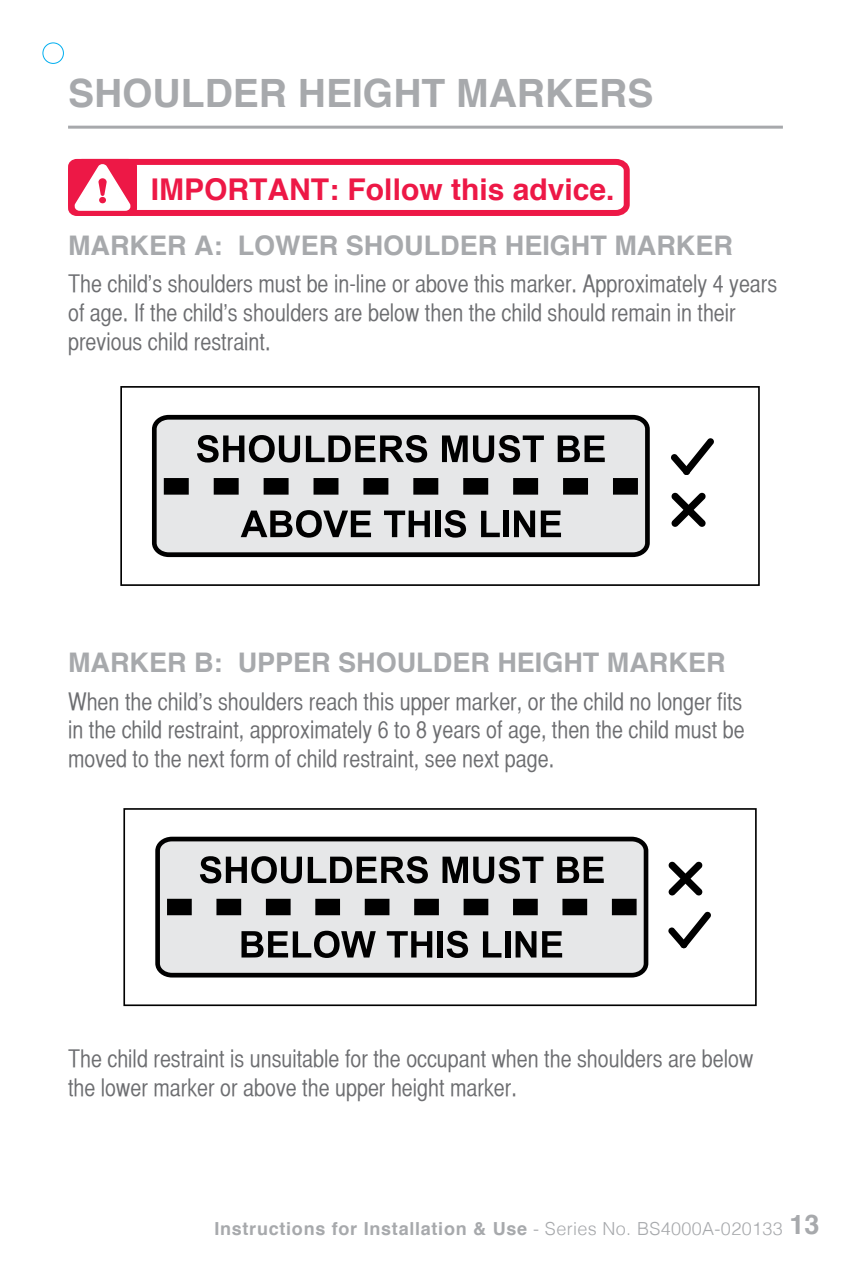
<style>
.page{position:relative;width:851px;height:1276px;background:#fff}
.page>*{position:absolute;margin:0;border:0;box-sizing:border-box;transform-origin:0 0}
.t1{font:700 39px "Helvetica";color:#a7a9ac}
.t2{font:700 30px "Helvetica";color:#ed1846}
.t3{font:700 27px "Helvetica";color:#a7a9ac}
.t4{font:24px/28.8px "Helvetica CY Plain";color:#6d6e71}
.t5{font:700 18px "Helvetica";letter-spacing:.04em;color:#a7a9ac}
.s1{font-weight:300}
.s2{font-size:27px}
</style>
<div class="page">
<hr style="left:68px;top:126px;width:714px;height:3px;background:#a7a9ac">
<div style="left:43px;top:43px;width:21px;height:21px;border:1px solid #00aeef;border-radius:50%"></div>
<svg style="left:68px;top:158px;width:562px;height:58px"></svg>
<svg style="left:152px;top:415px;width:497px;height:142px;fill:#e6e7e8"></svg>
<svg style="left:197px;top:435px;width:103px;height:27px"></svg>
<svg style="left:306px;top:435px;width:121px;height:27px"></svg>
<svg style="left:442px;top:435px;width:25px;height:27px"></svg>
<svg style="left:473px;top:435px;width:71px;height:27px"></svg>
<svg style="left:557px;top:435px;width:47px;height:27px"></svg>
<svg style="left:164px;top:478px;width:473px;height:16px"></svg>
<svg style="left:241px;top:510px;width:130px;height:27px"></svg>
<svg style="left:384px;top:510px;width:46px;height:27px"></svg>
<div style="left:435px;top:510px;width:5px;height:27px;background:#000"></div>
<svg style="left:444px;top:510px;width:22px;height:27px"></svg>
<svg style="left:481px;top:511px;width:18px;height:26px"></svg>
<div style="left:503px;top:510px;width:5px;height:27px;background:#000"></div>
<svg style="left:514px;top:510px;width:47px;height:27px"></svg>
<svg style="left:671px;top:492px;width:34px;height:35px"></svg>
<svg style="left:671px;top:438px;width:43px;height:37px"></svg>
<div style="left:120px;top:386px;width:639px;height:200px;border:2px solid #000"></div>
<svg style="left:155px;top:836px;width:493px;height:141px;fill:#e6e7e8"></svg>
<svg style="left:200px;top:856px;width:102px;height:27px"></svg>
<svg style="left:308px;top:856px;width:120px;height:27px"></svg>
<svg style="left:442px;top:856px;width:101px;height:27px"></svg>
<svg style="left:557px;top:856px;width:46px;height:27px"></svg>
<svg style="left:167px;top:898px;width:469px;height:17px"></svg>
<svg style="left:241px;top:930px;width:135px;height:28px"></svg>
<svg style="left:387px;top:931px;width:45px;height:26px"></svg>
<div style="left:437px;top:931px;width:6px;height:26px;background:#000"></div>
<svg style="left:446px;top:930px;width:22px;height:28px"></svg>
<svg style="left:483px;top:931px;width:18px;height:26px"></svg>
<div style="left:505px;top:931px;width:5px;height:26px;background:#000"></div>
<svg style="left:515px;top:931px;width:21px;height:26px"></svg>
<svg style="left:542px;top:931px;width:20px;height:26px"></svg>
<svg style="left:668px;top:861px;width:34px;height:35px"></svg>
<svg style="left:668px;top:912px;width:43px;height:36px"></svg>
<div style="left:123px;top:808px;width:633px;height:198px;border:2px solid #000"></div>
<h1 class="t1" style="left:68px;top:58px;width:587px">SHOULDER HEIGHT MARKERS</h1>
<p class="t2" style="left:151px;top:163px;width:465px">IMPORTANT: Follow this advice.</p>
<p class="t3" style="left:68px;top:221px;width:666px">MARKER A: LOWER SHOULDER HEIGHT MARKER</p>
<p class="t4" style="left:68px;top:269px;width:710px">The child’s shoulders must be in-line or above this marker. Approximately 4 years of age. If the child’s shoulders are below then the child should remain in their previous child restraint.</p>
<p class="t3" style="left:68px;top:638px;width:658px">MARKER B: UPPER SHOULDER HEIGHT MARKER</p>
<p class="t4" style="left:68px;top:687px;width:678px;text-align:justify">When the child’s shoulders reach this upper marker, or the child no longer fits in the child restraint, approximately 6 to 8 years of age, then the child must be moved to the next form of child restraint, see next page.</p>
<p class="t4" style="left:68px;top:1044px;width:686px">The child restraint is unsuitable for the occupant when the shoulders are below the lower marker or above the upper height marker.</p>
<p class="t5" style="left:214px;top:1212px;width:606px">Instructions for Installation &amp; Use <span class="s1">- Series No. BS4000A-020133</span> <span class="s2">13</span></p>
</div>
